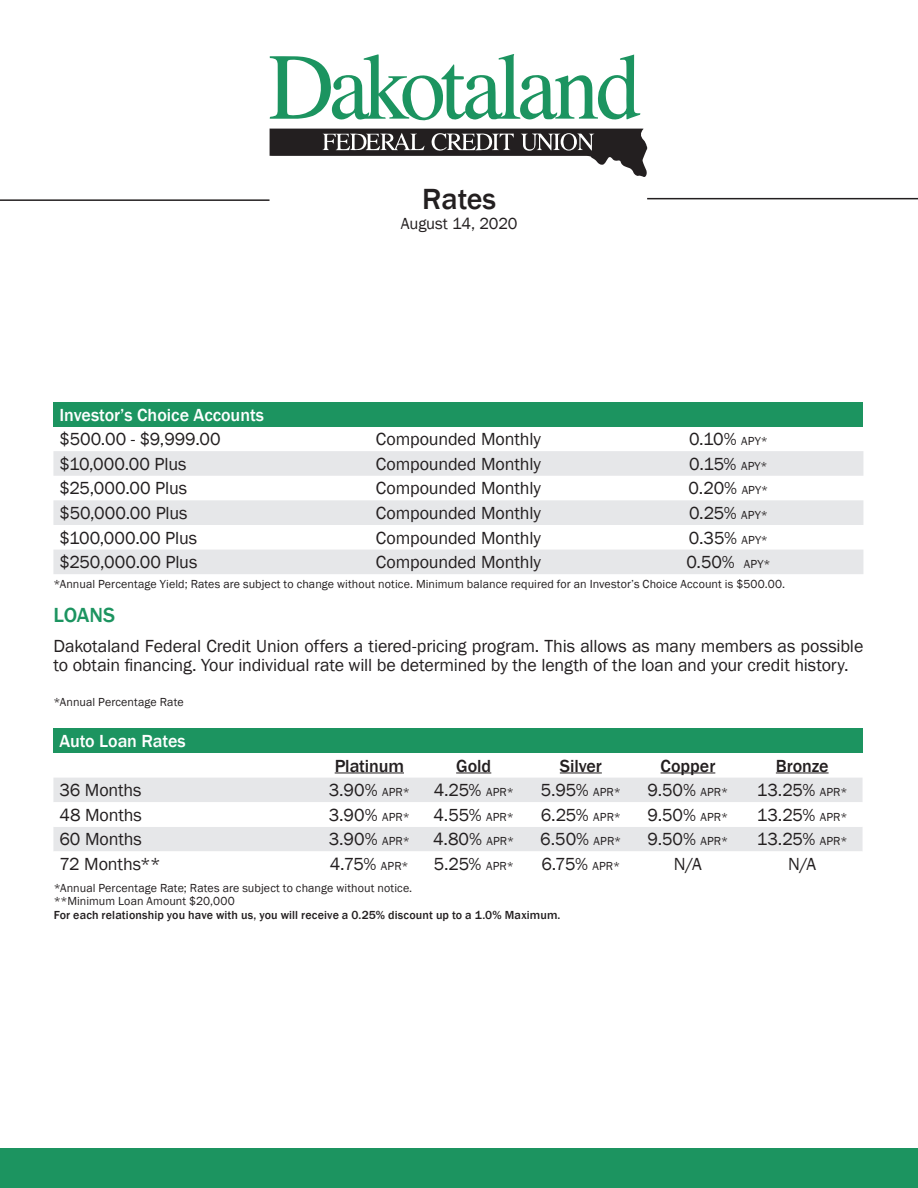
<style>
.page{position:relative;width:918px;height:1188px;background:#fff}
.page>*{position:absolute;margin:0;border:0;box-sizing:border-box;transform-origin:0 0}
.t1{font:500 30px "Franklin Gothic";color:#231f20}
.t2{font:500 21px "Franklin Gothic";letter-spacing:-.01em;color:#1c9460}
.t3{font:18px/19.5px "Franklin Gothic";letter-spacing:-.01em;color:#231f20}
.t4{font:500 18px "Franklin Gothic";color:#fff}
.t5{font:500 18px "Franklin Gothic";letter-spacing:-.005em;color:#231f20}
.t6{font:16.5px "Franklin Gothic";letter-spacing:-.01em;color:#231f20}
.t7{font:12px "Franklin Gothic";letter-spacing:.01em;color:#231f20}
.t8{font:500 12px "Franklin Gothic";letter-spacing:.01em;color:#231f20}
.s1{font-size:12px}
</style>
<div class="page">
<svg style="left:270px;top:129px;width:377px;height:48px"></svg>
<svg style="left:270px;top:54px;width:370px;height:67px"></svg>
<hr style="left:0;top:199px;width:270px;height:2px;background:#231f20">
<hr style="left:647px;top:198px;width:271px;height:1px;background:#231f20">
<div style="left:0;top:1148px;width:918px;height:40px;background:#1c9460"></div>
<div style="left:53px;top:402px;width:810px;height:25px;background:#1c9460"></div>
<svg style="left:53px;top:451px;width:810px;height:123px;fill:#e6e7e9"></svg>
<div style="left:53px;top:728px;width:810px;height:25px;background:#1c9460"></div>
<div style="left:53px;top:778px;width:810px;height:24px;background:#e6e7e9"></div>
<div style="left:53px;top:827px;width:810px;height:24px;background:#e6e7e9"></div>
<hr style="left:335px;top:773px;width:69px;height:1px;background:#231f20">
<hr style="left:456px;top:773px;width:35px;height:1px;background:#231f20">
<hr style="left:560px;top:773px;width:42px;height:1px;background:#231f20">
<hr style="left:661px;top:773px;width:54px;height:1px;background:#231f20">
<hr style="left:776px;top:773px;width:53px;height:1px;background:#231f20">
<p class="t1" style="left:422px;top:180px;width:76px">Rates</p>
<p class="t6" style="left:401px;top:213px;width:118px">August 14, 2020</p>
<p class="t4" style="left:59px;top:403px;width:206px">Investor’s Choice Accounts</p>
<p class="t3" style="left:59px;top:430px;width:163px">$500.00 - $9,999.00</p>
<p class="t3" style="left:376px;top:430px;width:166px">Compounded Monthly</p>
<p class="t3" style="left:689px;top:430px;width:80px">0.10% <span class="s1">APY*</span></p>
<p class="t3" style="left:59px;top:454px;width:129px">$10,000.00 Plus</p>
<p class="t3" style="left:376px;top:454px;width:166px">Compounded Monthly</p>
<p class="t3" style="left:689px;top:454px;width:80px">0.15% <span class="s1">APY*</span></p>
<p class="t3" style="left:59px;top:479px;width:129px">$25,000.00 Plus</p>
<p class="t3" style="left:376px;top:479px;width:166px">Compounded Monthly</p>
<p class="t3" style="left:689px;top:479px;width:81px">0.20% <span class="s1">APY*</span></p>
<p class="t3" style="left:59px;top:504px;width:130px">$50,000.00 Plus</p>
<p class="t3" style="left:376px;top:504px;width:166px">Compounded Monthly</p>
<p class="t3" style="left:689px;top:504px;width:80px">0.25% <span class="s1">APY*</span></p>
<p class="t3" style="left:59px;top:528px;width:139px">$100,000.00 Plus</p>
<p class="t3" style="left:376px;top:528px;width:166px">Compounded Monthly</p>
<p class="t3" style="left:689px;top:528px;width:81px">0.35% <span class="s1">APY*</span></p>
<p class="t3" style="left:59px;top:553px;width:139px">$250,000.00 Plus</p>
<p class="t3" style="left:376px;top:553px;width:166px">Compounded Monthly</p>
<p class="t3" style="left:686px;top:553px;width:86px">0.50% <span class="s1">APY*</span></p>
<p class="t7" style="left:53px;top:576px;width:733px">*Annual Percentage Yield; Rates are subject to change without notice. Minimum balance required for an Investor’s Choice Account is $500.00.</p>
<p class="t2" style="left:54px;top:602px;width:63px">LOANS</p>
<p class="t3" style="left:54px;top:637px;width:811px">Dakotaland Federal Credit Union offers a tiered-pricing program. This allows as many members as possible to obtain financing. Your individual rate will be determined by the length of the loan and your credit history.</p>
<p class="t7" style="left:54px;top:695px;width:132px">*Annual Percentage Rate</p>
<p class="t4" style="left:59px;top:730px;width:128px">Auto Loan Rates</p>
<p class="t5" style="left:335px;top:754px;width:71px">Platinum</p>
<p class="t5" style="left:456px;top:754px;width:37px">Gold</p>
<p class="t5" style="left:560px;top:754px;width:44px">Silver</p>
<p class="t5" style="left:661px;top:754px;width:56px">Copper</p>
<p class="t5" style="left:776px;top:754px;width:54px">Bronze</p>
<p class="t3" style="left:59px;top:781px;width:84px">36 Months</p>
<p class="t3" style="left:329px;top:781px;width:83px">3.90% <span class="s1">APR*</span></p>
<p class="t3" style="left:434px;top:781px;width:82px">4.25% <span class="s1">APR*</span></p>
<p class="t3" style="left:541px;top:781px;width:82px">5.95% <span class="s1">APR*</span></p>
<p class="t3" style="left:648px;top:781px;width:82px">9.50% <span class="s1">APR*</span></p>
<p class="t3" style="left:757px;top:781px;width:92px">13.25% <span class="s1">APR*</span></p>
<p class="t3" style="left:59px;top:805px;width:84px">48 Months</p>
<p class="t3" style="left:329px;top:805px;width:83px">3.90% <span class="s1">APR*</span></p>
<p class="t3" style="left:434px;top:805px;width:82px">4.55% <span class="s1">APR*</span></p>
<p class="t3" style="left:541px;top:805px;width:82px">6.25% <span class="s1">APR*</span></p>
<p class="t3" style="left:648px;top:805px;width:82px">9.50% <span class="s1">APR*</span></p>
<p class="t3" style="left:757px;top:805px;width:92px">13.25% <span class="s1">APR*</span></p>
<p class="t3" style="left:59px;top:830px;width:84px">60 Months</p>
<p class="t3" style="left:329px;top:830px;width:83px">3.90% <span class="s1">APR*</span></p>
<p class="t3" style="left:433px;top:830px;width:83px">4.80% <span class="s1">APR*</span></p>
<p class="t3" style="left:540px;top:830px;width:83px">6.50% <span class="s1">APR*</span></p>
<p class="t3" style="left:648px;top:830px;width:82px">9.50% <span class="s1">APR*</span></p>
<p class="t3" style="left:757px;top:830px;width:92px">13.25% <span class="s1">APR*</span></p>
<p class="t3" style="left:59px;top:855px;width:103px">72 Months**</p>
<p class="t3" style="left:330px;top:855px;width:80px">4.75% <span class="s1">APR*</span></p>
<p class="t3" style="left:434px;top:855px;width:82px">5.25% <span class="s1">APR*</span></p>
<p class="t3" style="left:541px;top:855px;width:80px">6.75% <span class="s1">APR*</span></p>
<p class="t3" style="left:674px;top:855px;width:30px">N/A</p>
<p class="t3" style="left:788px;top:855px;width:30px">N/A</p>
<p class="t7" style="left:54px;top:880px;width:360px">*Annual Percentage Rate; Rates are subject to change without notice.</p>
<p class="t7" style="left:54px;top:894px;width:183px">**Minimum Loan Amount $20,000</p>
<p class="t8" style="left:54px;top:907px;width:508px">For each relationship you have with us, you will receive a 0.25% discount up to a 1.0% Maximum.</p>
</div>
